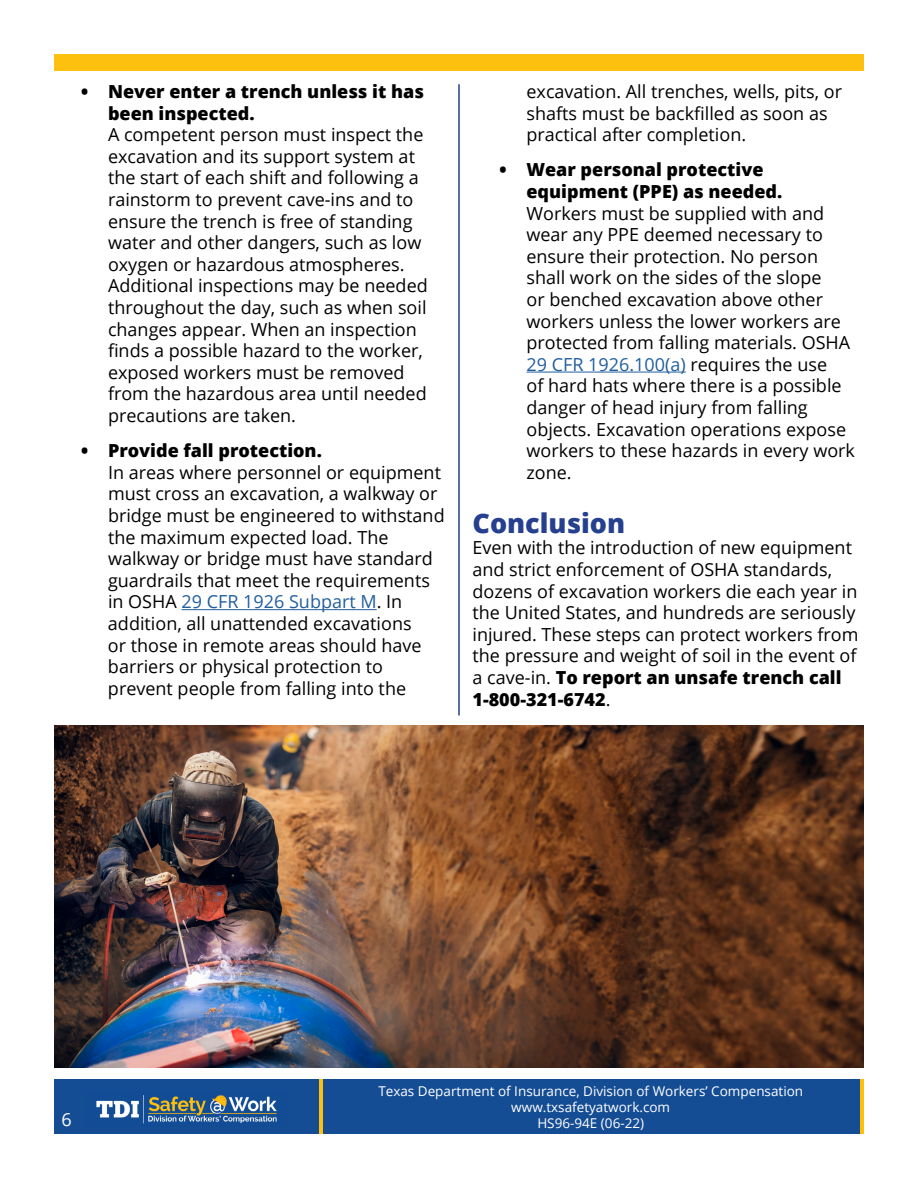
<style>
.page{position:relative;width:918px;height:1188px;background:#fff}
.page>*{position:absolute;margin:0;border:0;box-sizing:border-box;transform-origin:0 0}
.t1{font:800 27px "Open Sans";color:#25408f}
.t2{font:18px/21.6px "Open Sans";color:#000}
.t3{font:800 18px/21.6px "Open Sans";color:#000}
.t4{font:18px "Open Sans";color:#fff}
.t5{font:13.5px/16.2px "Open Sans";color:#fff;text-align:center}
.s1{color:#215e9e}
.s2{font-weight:800}
</style>
<div class="page">
<img style="left:54px;top:726px;width:809px;height:341px">
<div style="left:54px;top:1080px;width:810px;height:54px;background:#154d94"></div>
<img style="left:96px;top:1095px;width:181px;height:29px">
<hr style="left:860px;top:1080px;width:4px;height:54px;background:#fec00f">
<hr style="left:319px;top:1080px;width:4px;height:54px;background:#fec00f">
<hr style="left:458px;top:84px;width:2px;height:631px;background:#25408f">
<div style="left:54px;top:54px;width:810px;height:17px;background:#fec00f"></div>
<hr style="left:182px;top:609px;width:195px;height:1px;background:#215e9e">
<hr style="left:526px;top:372px;width:160px;height:1px;background:#215e9e">
<h3 class="t3" style="left:108px;top:80px;width:317px;text-indent:-27px">• Never enter a trench unless it has been inspected.</h3>
<p class="t2" style="left:108px;top:123px;width:321px">A competent person must inspect the excavation and its support system at the start of each shift and following a rainstorm to prevent cave-ins and to ensure the trench is free of standing water and other dangers, such as low oxygen or hazardous atmospheres.<br>Additional inspections may be needed throughout the day, such as when soil changes appear. When an inspection finds a possible hazard to the worker, exposed workers must be removed from the hazardous area until needed precautions are taken.</p>
<h3 class="t3" style="left:81px;top:439px;width:242px">• Provide fall protection.</h3>
<p class="t2" style="left:108px;top:461px;width:338px">In areas where personnel or equipment must cross an excavation, a walkway or bridge must be engineered to withstand the maximum expected load. The walkway or bridge must have standard guardrails that meet the requirements in OSHA <span class="s1">29 CFR 1926 Subpart M</span>. In addition, all unattended excavations<br>or those in remote areas should have barriers or physical protection to prevent people from falling into the</p>
<p class="t2" style="left:526px;top:80px;width:317px">excavation. All trenches, wells, pits, or</p>
<p class="t2" style="left:526px;top:102px;width:303px">shafts must be backfilled as soon as</p>
<p class="t2" style="left:526px;top:123px;width:221px">practical after completion.</p>
<h3 class="t3" style="left:526px;top:158px;width:257px;text-indent:-27px">• Wear personal protective equipment (PPE) as needed.</h3>
<p class="t2" style="left:526px;top:202px;width:330px">Workers must be supplied with and wear any PPE deemed necessary to ensure their protection. No person shall work on the sides of the slope<br>or benched excavation above other workers unless the lower workers are protected from falling materials. OSHA <span class="s1">29 CFR 1926.100(a)</span> requires the use<br>of hard hats where there is a possible danger of head injury from falling objects. Excavation operations expose workers to these hazards in every work zone.</p>
<h2 class="t1" style="left:472px;top:502px;width:154px">Conclusion</h2>
<p class="t2" style="left:472px;top:537px;width:388px">Even with the introduction of new equipment and strict enforcement of OSHA standards, dozens of excavation workers die each year in the United States, and hundreds are seriously injured. These steps can protect workers from the pressure and weight of soil in the event of a cave-in. <span class="s2">To report an unsafe trench call 1-800-321-6742</span>.</p>
<p class="t5" style="left:378px;top:1082px;width:426px">Texas Department of Insurance, Division of Workers’ Compensation www.txsafetyatwork.com</p>
<p class="t4" style="left:62px;top:1107px;width:12px">6</p>
<p class="t5" style="left:537px;top:1115px;width:108px">HS96-94E (06-22)</p>
</div>
